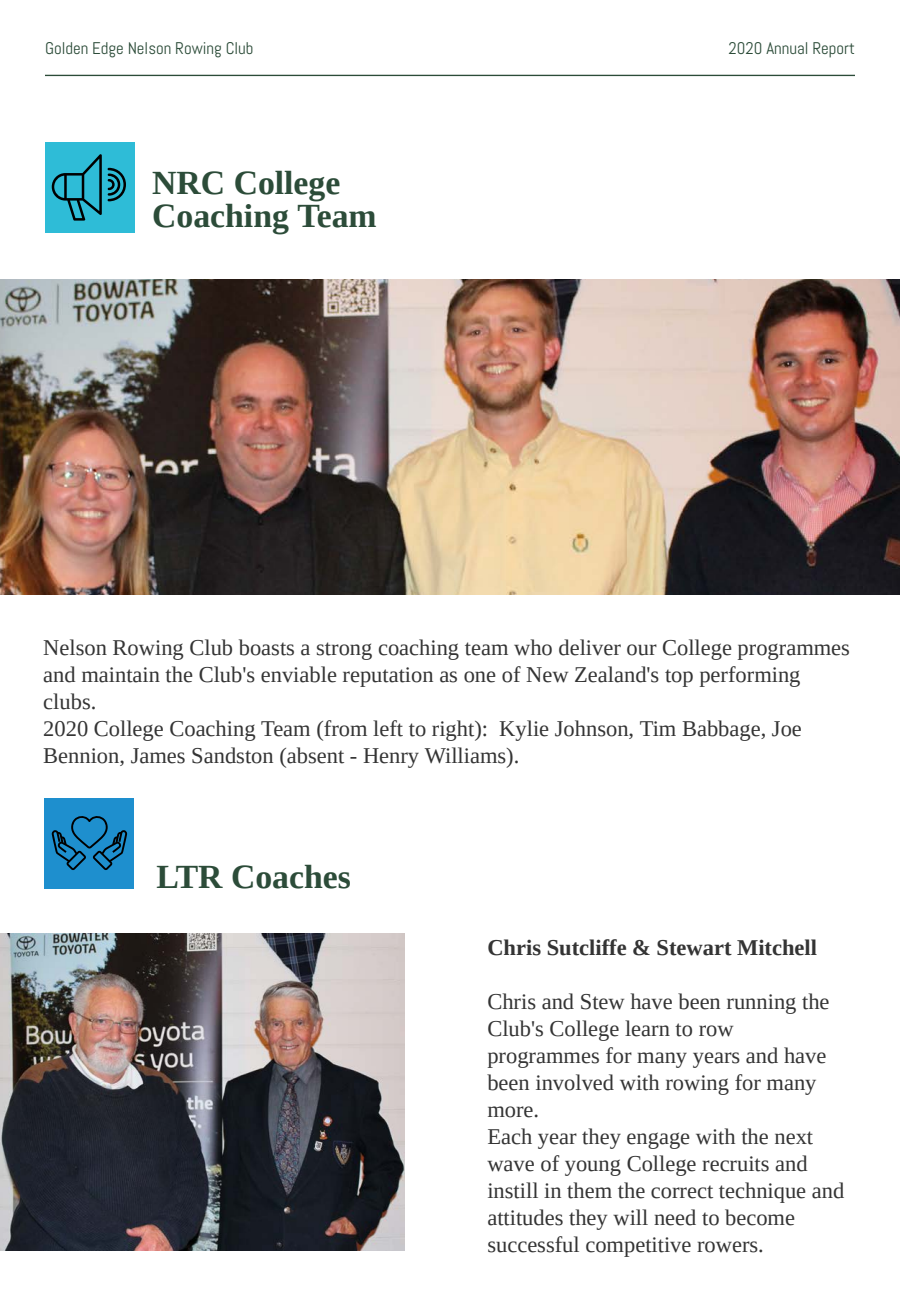
<style>
.page{position:relative;width:900px;height:1292px;background:#fff}
.page>*{position:absolute;margin:0;border:0;box-sizing:border-box;transform-origin:0 0}
.t1{font:700 33.75px "Tinos";color:#2c4c39}
.t2{font:22.5px/27px "Tinos";color:#343434}
.t3{font:700 22.5px "Tinos";color:#343434}
.t4{font:16.8px "Abel";color:#2c4c39}
</style>
<div class="page">
<img style="left:0;top:933px;width:405px;height:317px">
<img style="left:0;top:279px;width:900px;height:315px">
<hr style="left:45px;top:75px;width:810px;height:1px;background:#2c4c39">
<div style="left:45px;top:143px;width:90px;height:90px;background:#2ebcd7"></div>
<div style="left:44px;top:798px;width:90px;height:90px;background:#1e8fce"></div>
<svg style="left:52px;top:154px;width:74px;height:67px"></svg>
<svg style="left:51px;top:816px;width:76px;height:54px"></svg>
<p class="t4" style="left:45px;top:38px;width:210px">Golden Edge Nelson Rowing Club</p>
<p class="t4" style="left:729px;top:38px;width:128px">2020 Annual Report</p>
<p class="t1" style="left:152px;top:163px;width:190px">NRC College</p>
<p class="t1" style="left:152px;top:197px;width:226px">Coaching Team</p>
<p class="t2" style="left:43px;top:634px;width:808px">Nelson Rowing Club boasts a strong coaching team who deliver our College programmes</p>
<p class="t2" style="left:43px;top:661px;width:759px">and maintain the Club's enviable reputation as one of New Zealand's top performing</p>
<p class="t2" style="left:43px;top:688px;width:55px">clubs.</p>
<p class="t2" style="left:43px;top:715px;width:760px">2020 College Coaching Team (from left to right): Kylie Johnson, Tim Babbage, Joe</p>
<p class="t2" style="left:43px;top:742px;width:478px">Bennion, James Sandston (absent - Henry Williams).</p>
<p class="t1" style="left:156px;top:858px;width:196px">LTR Coaches</p>
<p class="t3" style="left:487px;top:934px;width:331px">Chris Sutcliffe &amp; Stewart Mitchell</p>
<p class="t2" style="left:487px;top:987px;width:344px">Chris and Stew have been running the</p>
<p class="t2" style="left:487px;top:1014px;width:248px">Club's College learn to row</p>
<p class="t2" style="left:487px;top:1041px;width:341px">programmes for many years and have</p>
<p class="t2" style="left:487px;top:1068px;width:358px">been involved with rowing for many more.<br>Each year they engage with the next wave of young College recruits and instill in them the correct technique and attitudes they will need to become successful competitive rowers.</p>
</div>
